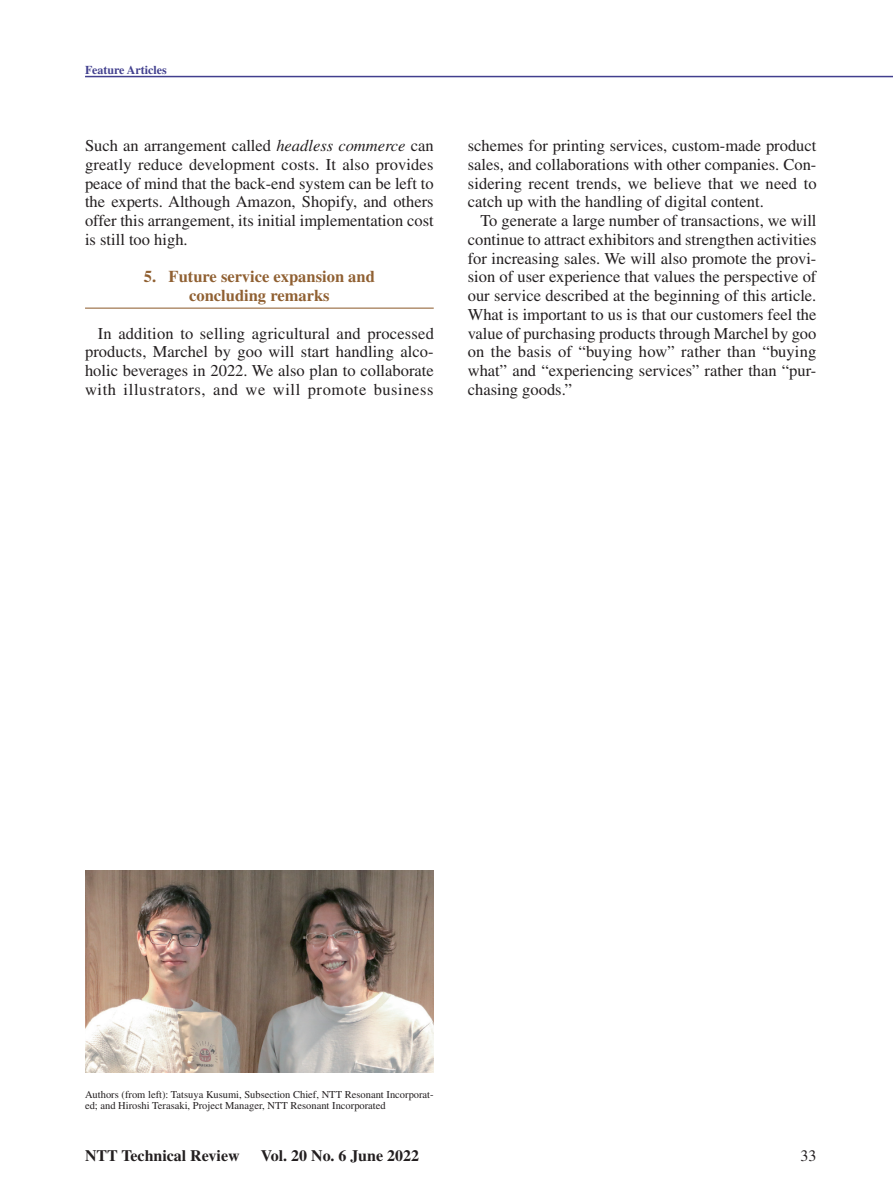
<style>
.page{position:relative;width:893px;height:1191px;background:#fff}
.page>*{position:absolute;margin:0;border:0;box-sizing:border-box;transform-origin:0 0}
.t1{font:16.5px/18.8px "Times";color:#231f20;text-align:justify}
.t2{font:700 16.5px/18.8px "Times";color:#906032;text-align:center}
.t3{font:700 15.9px "Times";color:#231f20}
.t4{font:15.9px "Times";color:#231f20}
.t5{font:700 12px "Times";color:#413f8e}
.t6{font:10.5px/11.4px "Times";color:#231f20}
.s1{font-style:italic}
</style>
<div class="page">
<hr style="left:85px;top:76px;width:808px;height:1px;background:#413f8e">
<hr style="left:85px;top:307px;width:349px;height:2px;background:#906032">
<img style="left:85px;top:870px;width:349px;height:202px">
<p class="t5" style="left:85px;top:63px;width:83px">Feature Articles</p>
<p class="t1" style="left:85px;top:136px;width:350px">Such an arrangement called <span class="s1">headless commerce</span> can greatly reduce development costs. It also provides peace of mind that the back-end system can be left to the experts. Although Amazon, Shopify, and others offer this arrangement, its initial implementation cost is still too high.</p>
<p class="t2" style="left:144px;top:267px;width:232px">5. Future service expansion and concluding remarks</p>
<p class="t1" style="left:85px;top:324px;width:350px;text-indent:13px">In addition to selling agricultural and processed products, Marchel by goo will start handling alco&shy;holic beverages in 2022. We also plan to collaborate with illustrators, and we will promote business</p>
<p class="t1" style="left:468px;top:136px;width:350px">schemes for printing services, custom-made product sales, and collaborations with other companies. Con&shy;sidering recent trends, we believe that we need to catch up with the handling of digital content.</p>
<p class="t1" style="left:468px;top:211px;width:350px;text-indent:13px">To generate a large number of transactions, we will continue to attract exhibitors and strengthen activities for increasing sales. We will also promote the provi&shy;sion of user experience that values the perspective of our service described at the beginning of this article.<br>What is important to us is that our customers feel the value of purchasing products through Marchel by goo on the basis of “buying how” rather than “buying what” and “experiencing services” rather than “pur&shy;chasing goods.”</p>
<p class="t6" style="left:85px;top:1088px;width:350px">Authors (from left): Tatsuya Kusumi, Subsection Chief, NTT Resonant Incorporat&shy;ed; and Hiroshi Terasaki, Project Manager, NTT Resonant Incorporated</p>
<p class="t3" style="left:85px;top:1146px;width:156px">NTT Technical Review</p>
<p class="t3" style="left:261px;top:1146px;width:160px">Vol. 20 No. 6 June 2022</p>
<p class="t4" style="left:800px;top:1146px;width:17px">33</p>
</div>
